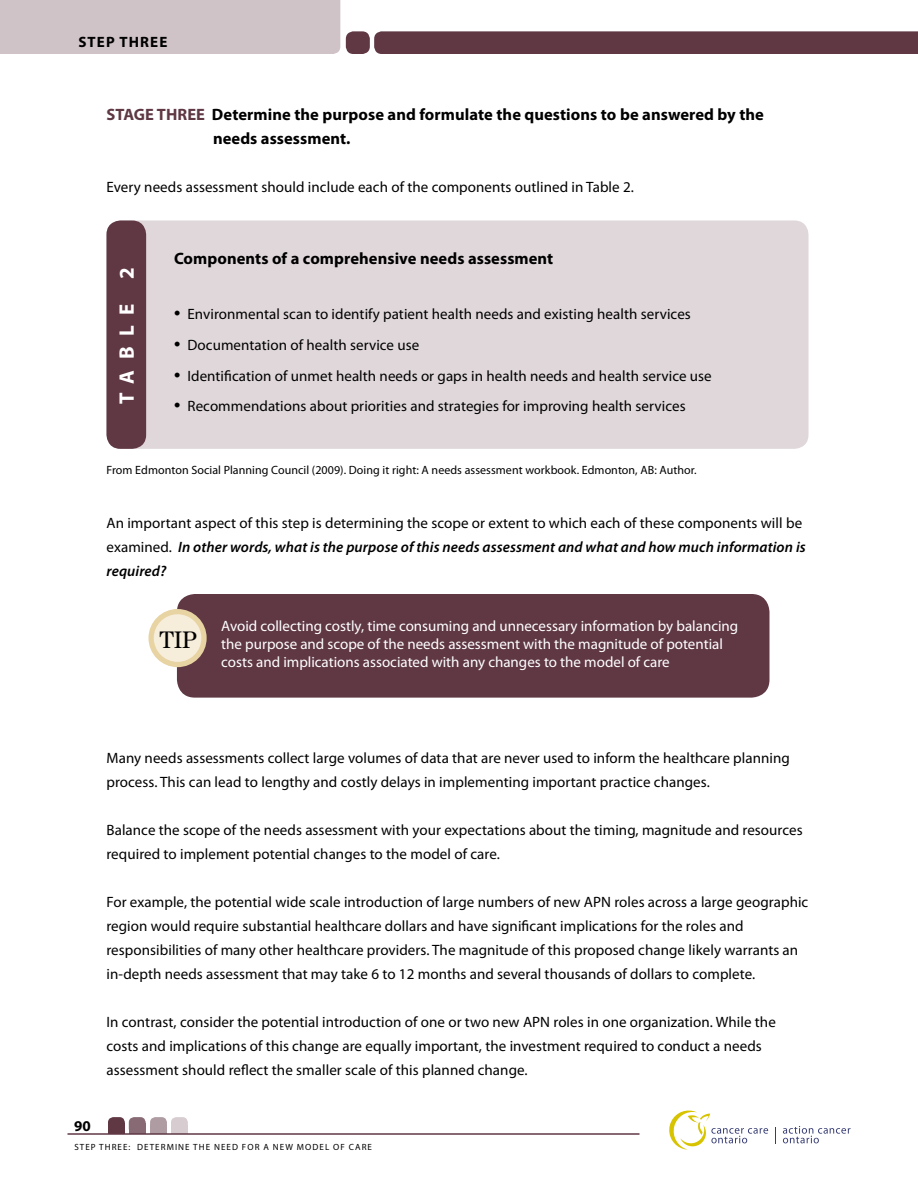
<style>
.page{position:relative;width:918px;height:1188px;background:#fff}
.page>*{position:absolute;margin:0;border:0;box-sizing:border-box;transform-origin:0 0}
.t1{font:24px "Century LT";color:#000}
.t2{font:700 21px "Myriad Pro";letter-spacing:.5em;color:#fff}
.t3{font:700 16.5px/24px "Myriad Pro";letter-spacing:.005em;color:#000}
.t4{font:15px/24px "Myriad Pro";letter-spacing:.005em;color:#000}
.t5{font:15px/18px "Myriad Pro";color:#fff}
.t6{font:700 15px "Myriad Pro";letter-spacing:.075em;color:#000}
.t7{font:12px "Myriad Pro";letter-spacing:.005em;color:#000}
.t8{font:9px "Myriad Pro";letter-spacing:.12em;color:#000}
.s1{color:#5f3844}
.s2{font-family:"Times";font-size:18px}
.s3{font-weight:600;font-style:italic}
</style>
<div class="page">
<div style="left:374px;top:31px;width:544px;height:23px;background:#5f3844"></div>
<svg style="left:783px;top:1126px;width:68px;height:17px"></svg>
<svg style="left:775px;top:1127px;width:1px;height:16px"></svg>
<svg style="left:669px;top:1110px;width:99px;height:40px"></svg>
<div style="left:171px;top:1117px;width:17px;height:17px;background:#d7cdd0;border-radius:5px"></div>
<div style="left:171px;top:1126px;width:17px;height:8px;background:#d7cdd0"></div>
<div style="left:150px;top:1117px;width:17px;height:17px;background:#af9ca2;border-radius:5px"></div>
<div style="left:150px;top:1126px;width:17px;height:8px;background:#af9ca2"></div>
<div style="left:129px;top:1117px;width:17px;height:17px;background:#876a73;border-radius:5px"></div>
<div style="left:129px;top:1123px;width:17px;height:11px;background:#876a73"></div>
<div style="left:108px;top:1117px;width:17px;height:17px;background:#5f3844;border-radius:5px"></div>
<div style="left:108px;top:1123px;width:17px;height:11px;background:#5f3844"></div>
<hr style="left:68px;top:1133px;width:572px;height:2px;background:#5f3844">
<div style="left:85px;top:0;width:255px;height:54px;background:#cfc3c7"></div>
<div style="left:0;top:0;width:85px;height:54px;background:#cfc3c7"></div>
<div style="left:346px;top:31px;width:24px;height:23px;background:#5f3844;border-radius:8px"></div>
<div style="left:177px;top:594px;width:592px;height:104px;background:#5f3844;border-radius:18px"></div>
<div style="left:151px;top:612px;width:53px;height:53px;background:#f6edda;border-radius:50%"></div>
<div style="left:148px;top:609px;width:59px;height:58px;border:5px solid #e8d3a2;border-radius:50%"></div>
<div style="left:107px;top:220px;width:702px;height:229px;background:#dfd7da;border-radius:14px"></div>
<div style="left:107px;top:220px;width:39px;height:229px;background:#5f3844;border-radius:14px"></div>
<p class="t6" style="left:78px;top:32px;width:91px">STEP THREE</p>
<p class="t3" style="left:213px;top:102px;width:553px;text-indent:-107px"><span class="s1">STAGE THREE</span> Determine the purpose and formulate the questions to be answered by the needs assessment.</p>
<p class="t4" style="left:106px;top:175px;width:529px">Every needs assessment should include each of the components outlined in Table 2.</p>
<h2 class="t2" style="left:113px;top:404px;width:139px;rotate:-90deg">TABLE 2</h2>
<p class="t3" style="left:174px;top:246px;width:381px">Components of a comprehensive needs assessment</p>
<p class="t4" style="left:174px;top:302px;width:518px"><span class="s2">•</span> Environmental scan to identify patient health needs and existing health services</p>
<p class="t4" style="left:174px;top:333px;width:247px"><span class="s2">•</span> Documentation of health service use</p>
<p class="t4" style="left:174px;top:363px;width:539px"><span class="s2">•</span> Identification of unmet health needs or gaps in health needs and health service use</p>
<p class="t4" style="left:174px;top:394px;width:513px"><span class="s2">•</span> Recommendations about priorities and strategies for improving health services</p>
<p class="t7" style="left:106px;top:463px;width:592px">From Edmonton Social Planning Council (2009). Doing it right: A needs assessment workbook. Edmonton, AB: Author.</p>
<p class="t4" style="left:106px;top:510px;width:701px">An important aspect of this step is determining the scope or extent to which each of these components will be examined. <span class="s3">In other words, what is the purpose of this needs assessment and what and how much information is required?</span></p>
<h1 class="t1" style="left:159px;top:625px;width:39px">TIP</h1>
<p class="t5" style="left:221px;top:617px;width:519px">Avoid collecting costly, time consuming and unnecessary information by balancing the purpose and scope of the needs assessment with the magnitude of potential costs and implications associated with any changes to the model of care</p>
<p class="t4" style="left:106px;top:746px;width:685px">Many needs assessments collect large volumes of data that are never used to inform the healthcare planning process. This can lead to lengthy and costly delays in implementing important practice changes.</p>
<p class="t4" style="left:106px;top:818px;width:698px">Balance the scope of the needs assessment with your expectations about the timing, magnitude and resources required to implement potential changes to the model of care.</p>
<p class="t4" style="left:106px;top:890px;width:703px">For example, the potential wide scale introduction of large numbers of new APN roles across a large geographic region would require substantial healthcare dollars and have significant implications for the roles and responsibilities of many other healthcare providers. The magnitude of this proposed change likely warrants an in-depth needs assessment that may take 6 to 12 months and several thousands of dollars to complete.</p>
<p class="t4" style="left:106px;top:1010px;width:671px">I n contrast, consider the potential introduction of one or two new APN roles in one organization. While the costs and implications of this change are equally important, the investment required to conduct a needs assessment should reflect the smaller scale of this planned change.</p>
<p class="t6" style="left:74px;top:1116px;width:18px">90</p>
<p class="t8" style="left:74px;top:1141px;width:76px">STEP THREE: Deter</p>
<p class="t8" style="left:167px;top:1141px;width:34px">mine the</p>
<p class="t8" style="left:214px;top:1141px;width:7px">Need</p>
<p class="t8" style="left:242px;top:1141px;width:126px">for a New Model of Care</p>
</div>
